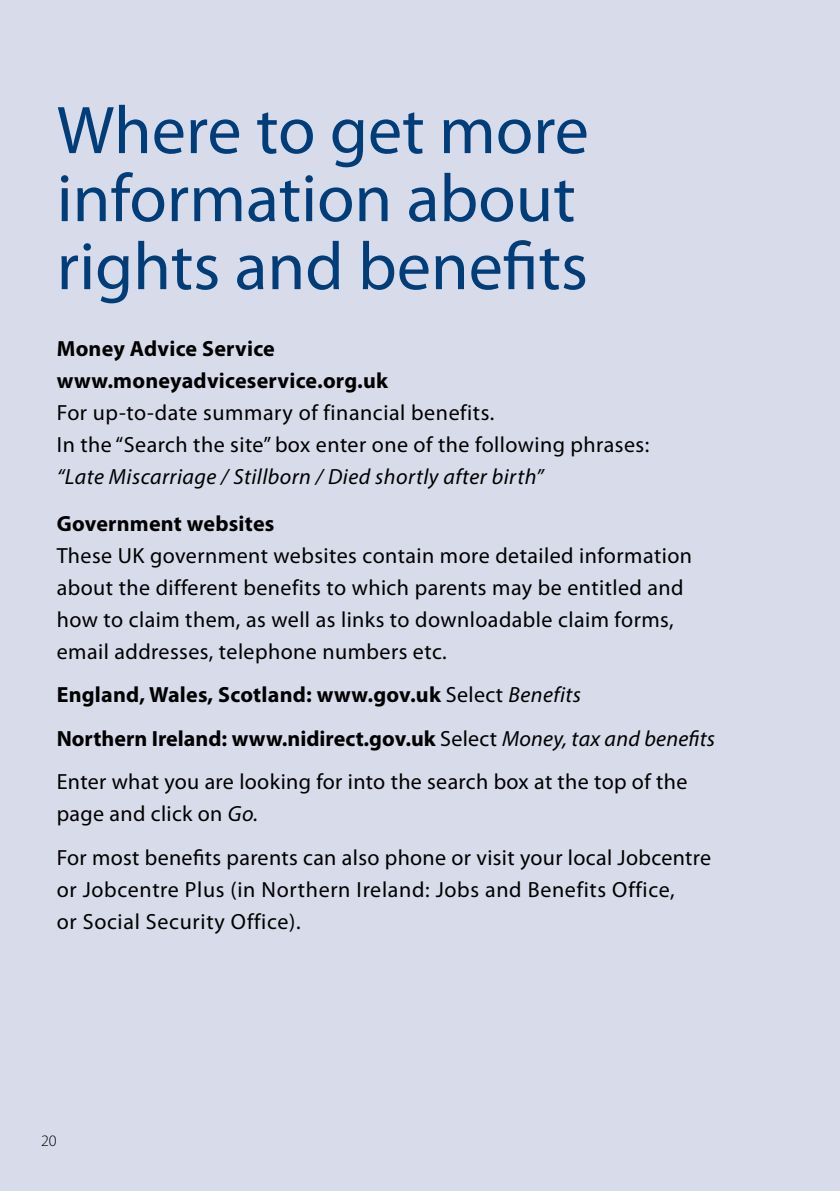
<style>
.page{position:relative;width:840px;height:1191px;background:#fff}
.page>*{position:absolute;margin:0;border:0;box-sizing:border-box;transform-origin:0 0}
.t1{font:68px/68px "Myriad Pro";color:#003d79}
.t2{font:22px/32px "Myriad Pro";letter-spacing:.02em;color:#000}
.t3{font:700 22px/43.4px "Myriad Pro";letter-spacing:.01em;color:#000}
.t4{font:italic 22px "Myriad Pro";letter-spacing:.02em;color:#000}
.t5{font:300 16px "Myriad Pro";color:#000}
.s1{font-weight:400}
.s2{font-weight:400;font-style:italic}
.s3{font-style:italic}
</style>
<div class="page">
<div style="left:0;top:0;width:839px;height:1191px;background:#d7dbea"></div>
<h1 class="t1" style="left:57px;top:95px;width:533px">Where to get more information about rights and benefits</h1>
<p class="t3" style="left:57px;top:331px;width:332px;line-height:32px">Money Advice Service www.moneyadviceservice.org.uk</p>
<p class="t2" style="left:57px;top:396px;width:593px">For up-to-date summary of financial benefits.<br>In the “Search the site” box enter one of the following phrases:</p>
<p class="t4" style="left:57px;top:462px;width:488px">“Late Miscarriage / Stillborn / Died shortly after birth”</p>
<p class="t3" style="left:57px;top:501px;width:219px">Government websites</p>
<p class="t2" style="left:57px;top:539px;width:636px">These UK government websites contain more detailed information about the different benefits to which parents may be entitled and how to claim them, as well as links to downloadable claim forms, email addresses, telephone numbers etc.</p>
<p class="t3" style="left:57px;top:672px;width:659px">England, Wales, Scotland: www.gov.uk <span class="s1">Select</span> <span class="s2">Benefits<br></span>Northern Ireland: www.nidirect.gov.uk <span class="s1">Select</span> <span class="s2">Money, tax and benefits<br></span><span class="s1">Enter what you are looking for into the search box at the top of the</span></p>
<p class="t2" style="left:57px;top:791px;width:655px;line-height:43.4px">page and click on <span class="s3">Go.<br></span>For most benefits parents can also phone or visit your local Jobcentre</p>
<p class="t2" style="left:57px;top:872px;width:619px">or Jobcentre Plus (in Northern Ireland: Jobs and Benefits Office, or Social Security Office).</p>
<p class="t5" style="left:41px;top:1132px;width:17px">20</p>
</div>
